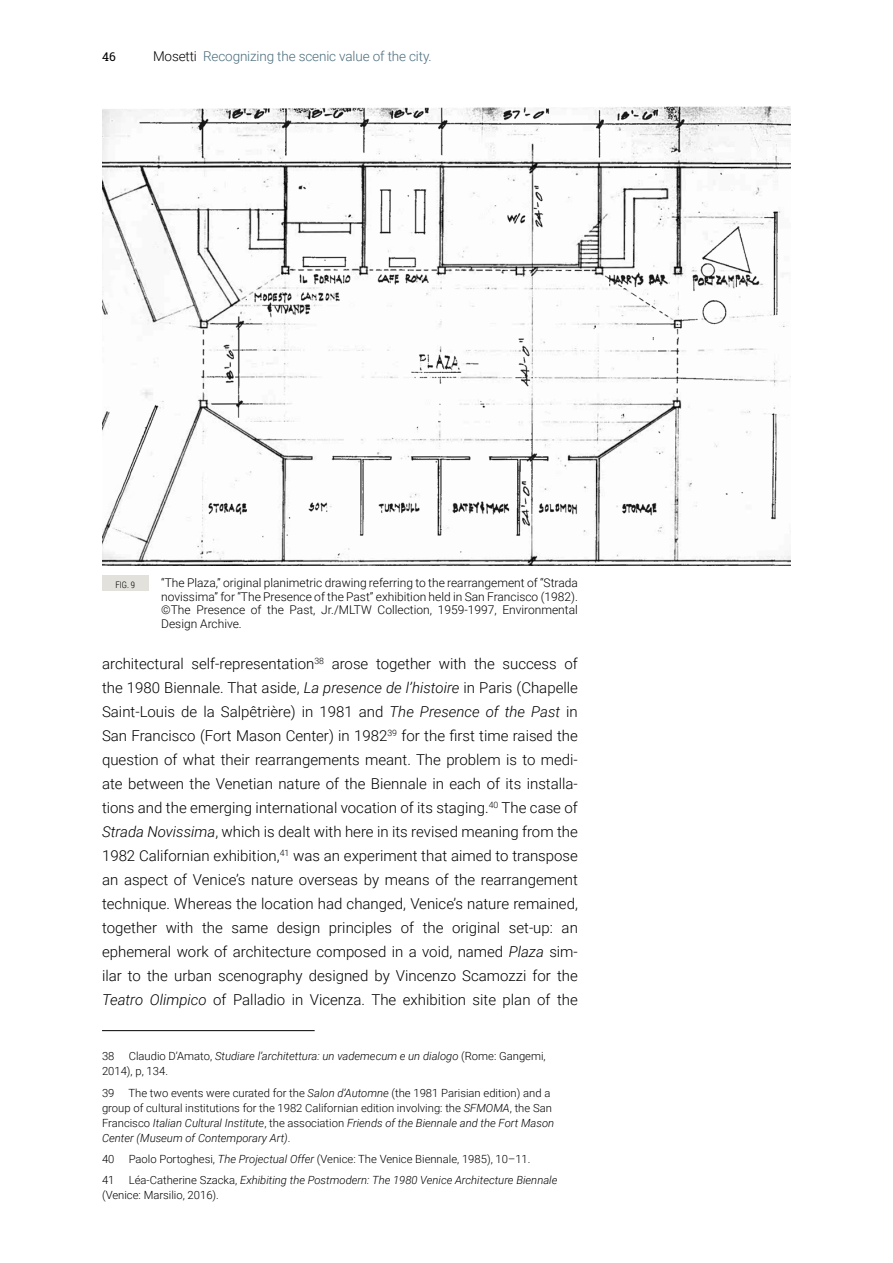
<style>
.page{position:relative;width:893px;height:1263px;background:#fff}
.page>*{position:absolute;margin:0;border:0;box-sizing:border-box;transform-origin:0 0}
.t1{font:300 15px/24px "Roboto";color:#000;text-align:justify}
.t2{font:300 13.5px "Roboto";letter-spacing:-.01em;color:#4a6d7b}
.t3{font:300 12px/13.5px "Roboto";color:#000;text-align:justify}
.t4{font:12px "Roboto Slab";color:#000}
.t5{font:300 11.25px/15px "Roboto";color:#000}
.t6{font:italic 300 11.25px/15px "Roboto";color:#000}
.t7{font:300 9px "Roboto Condensed";color:#000}
.s1{color:#000}
.s2{font-style:italic}
.s3{font-style:normal}
</style>
<div class="page">
<hr style="left:102px;top:1030px;width:213px;height:1px;background:#000">
<img style="left:102px;top:106px;width:689px;height:460px">
<div style="left:102px;top:575px;width:46px;height:16px;background:#e2e1dc"></div>
<p class="t4" style="left:102px;top:48px;width:15px">46</p>
<p class="t2" style="left:153px;top:46px;width:280px"><span class="s1">Mosetti</span> Recognizing the scenic value of the city.</p>
<p class="t7" style="left:115px;top:578px;width:21px">FIG. 9</p>
<p class="t3" style="left:161px;top:576px;width:418px">“The Plaza,” original planimetric drawing referring to the rearrangement of “Strada novissima” for “The Presence of the Past” exhibition held in San Francisco (1982). ©The Presence of the Past, Jr./MLTW Collection, 1959-1997, Environmental Design Archive.</p>
<p class="t1" style="left:102px;top:651px;width:477px">architectural self-representation<sup>38</sup> arose together with the success of the 1980 Biennale. That aside, <span class="s2">La presence de l’histoire</span> in Paris (Chapelle Saint-Louis de la Salpêtrière) in 1981 and <span class="s2">The Presence of the Past</span> in San Francisco (Fort Mason Center) in 1982<sup>39</sup> for the first time raised the question of what their rearrangements meant. The problem is to medi&shy;ate between the Venetian nature of the Biennale in each of its installa&shy;tions and the emerging international vocation of its staging.<sup>40</sup> The case of <span class="s2">Strada Novissima</span>, which is dealt with here in its revised meaning from the 1982 Californian exhibition,<sup>41</sup> was an experiment that aimed to transpose an aspect of Venice’s nature overseas by means of the rearrangement technique. Whereas the location had changed, Venice’s nature remained, together with the same design principles of the original set-up: an ephemeral work of architecture composed in a void, named <span class="s2">Plaza</span> sim&shy;ilar to the urban scenography designed by Vincenzo Scamozzi for the <span class="s2">Teatro Olimpico</span> of Palladio in Vicenza. The exhibition site plan of the</p>
<p class="t6" style="left:102px;top:1048px;width:445px;text-indent:27px"><span class="s3">Claudio D’Amato,</span> Studiare l’architettura: un vademecum e un dialogo <span class="s3">(Rome: Gangemi,<br>2014), p, 134.</span></p>
<p class="t5" style="left:102px;top:1085px;width:454px">39 The two events were curated for the <span class="s2">Salon d’Automne</span> (the 1981 Parisian edition) and a group of cultural institutions for the 1982 Californian edition involving: the <span class="s2">SFMOMA</span>, the San Francisco <span class="s2">Italian Cultural Institute</span>, the association <span class="s2">Friends of the Biennale and the Fort Mason Center (Museum of Contemporary Art)</span>.</p>
<p class="t5" style="left:102px;top:1151px;width:14px">40</p>
<p class="t5" style="left:129px;top:1151px;width:403px">Paolo Portoghesi, <span class="s2">The Projectual Offer</span> (Venice: The Venice Biennale, 1985), 10–11.</p>
<p class="t5" style="left:102px;top:1172px;width:14px">41</p>
<p class="t5" style="left:102px;top:1048px;width:14px">38</p>
<p class="t6" style="left:102px;top:1172px;width:457px;text-indent:27px"><span class="s3">Léa-Catherine Szacka,</span> Exhibiting the Postmodern: The 1980 Venice Architecture Biennale <span class="s3">(Venice: Marsilio, 2016).</span></p>
</div>
